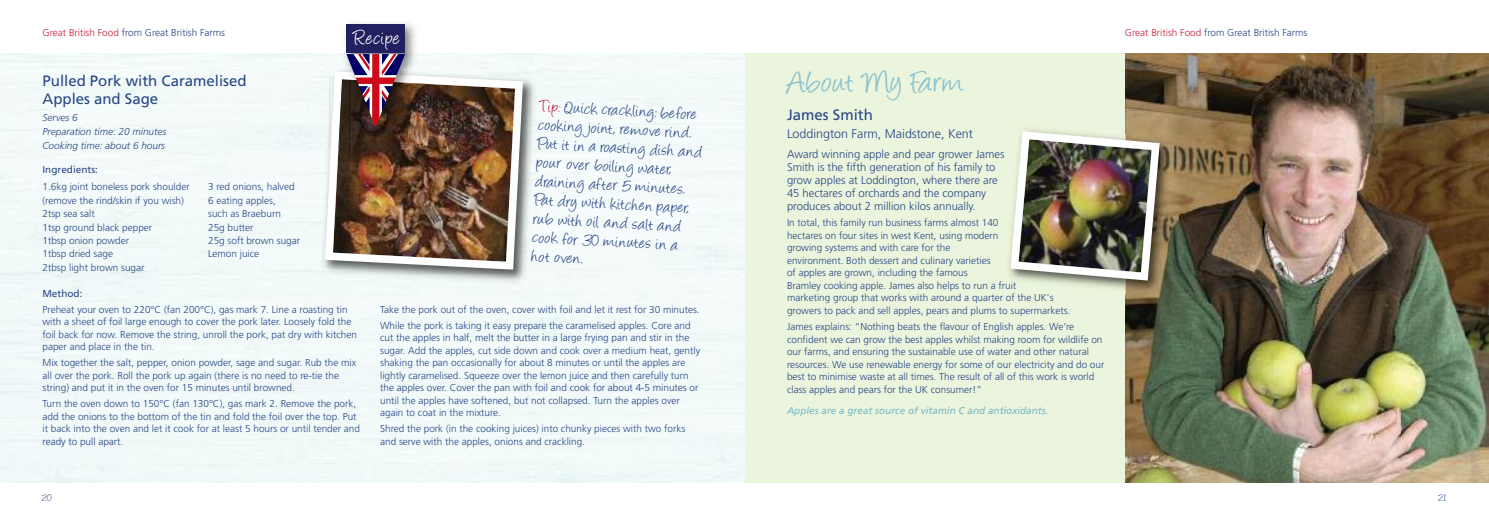
<style>
.page{position:relative;width:1489px;height:525px;background:#fff}
.page>*{position:absolute;margin:0;border:0;box-sizing:border-box;transform-origin:0 0}
.t1{font:35px "Angelina";letter-spacing:.02em;color:#87c1ce}
.t2{font:22.12px "Angelina";letter-spacing:.045em;color:#fff}
.t3{font:18.75px/18.8px "Angelina";color:#294686}
.t4{font:15px/18px "Frutiger";color:#294686}
.t5{font:300 12.5px "Frutiger";color:#294686}
.t6{font:300 11.25px/13.1px "Frutiger";color:#294686}
.t7{font:11.25px "Angelina";color:#294686}
.t8{font:300 10px/12.5px "Frutiger";color:#294686}
.t9{font:italic 300 10px/13.8px "Frutiger";color:#294686}
.t10{font:italic 10px "Frutiger";color:#78b9c8}
.t11{font:10px "Frutiger";color:#294686}
.s1{color:#c42042}
</style>
<div class="page">
<div style="left:719px;top:53px;width:741px;height:429px;background:#ebf4dc"></div>
<img style="left:1125px;top:53px;width:363px;height:429px">
<img style="left:1004px;top:283px;width:121px;height:6px">
<img style="left:1125px;top:134px;width:51px;height:164px">
<img style="left:1006px;top:127px;width:157px;height:157px">
<div style="left:0;top:53px;width:744px;height:429px;background:#f2fafa"></div>
<img style="left:319px;top:70px;width:220px;height:216px">
<img style="left:321px;top:68px;width:206px;height:205px">
<img style="left:329px;top:23px;width:98px;height:42px">
<img style="left:329px;top:65px;width:98px;height:83px">
<img style="left:331px;top:71px;width:96px;height:77px">
<img style="left:338px;top:79px;width:89px;height:69px">
<svg style="left:346px;top:54px;width:59px;height:73px;background:#744754"></svg>
<div style="left:346px;top:25px;width:59px;height:28px;background:#222060"></div>
<p class="t8" style="left:43px;top:27px;width:184px"><span class="s1">Great British Food</span> from Great British Farms</p>
<h2 class="t2" style="left:353px;top:28px;width:48px">Recipe</h2>
<h3 class="t4" style="left:43px;top:73px;width:205px">Pulled Pork with Caramelised<br>Apples and Sage</h3>
<p class="t9" style="left:43px;top:111px;width:125px">Serves 6<br>Preparation time: 20 minutes<br>Cooking time: about 6 hours</p>
<p class="t11" style="left:43px;top:166px;width:57px">Ingredients:</p>
<p class="t8" style="left:43px;top:181px;width:149px;line-height:13.4px">1.6kg joint boneless pork shoulder (remove the rind/skin if you wish)<br>2tsp sea salt<br>1tsp ground black pepper<br>1tbsp onion powder<br>1tbsp dried sage<br>2tbsp light brown sugar</p>
<p class="t8" style="left:208px;top:181px;width:93px;line-height:13.4px">3 red onions, halved<br>6 eating apples,<br>such as Braeburn<br>25g butter<br>25g soft brown sugar<br>Lemon juice</p>
<p class="t11" style="left:43px;top:289px;width:41px">Method:</p>
<p class="t8" style="left:43px;top:303px;width:316px">Preheat your oven to 220°C (fan 200°C), gas mark 7. Line a roasting tin with a sheet of foil large enough to cover the pork later. Loosely fold the foil back for now. Remove the string, unroll the pork, pat dry with kitchen paper and place in the tin.</p>
<p class="t8" style="left:43px;top:357px;width:315px">Mix together the salt, pepper, onion powder, sage and sugar. Rub the mix all over the pork. Roll the pork up again (there is no need to re-tie the string) and put it in the oven for 15 minutes until browned.</p>
<p class="t8" style="left:43px;top:398px;width:319px">Turn the oven down to 150°C (fan 130°C), gas mark 2. Remove the pork, add the onions to the bottom of the tin and fold the foil over the top. Put it back into the oven and let it cook for at least 5 hours or until tender and ready to pull apart.</p>
<p class="t7" style="left:43px;top:493px;width:11px">20</p>
<h3 class="t3" style="left:540px;top:98px;width:166px;rotate:3deg"><span class="s1">Tip:</span> Quick crackling: before cooking joint, remove rind.<br>Put it in a roasting dish and pour over boiling water, draining after 5 minutes.<br>Pat dry with kitchen paper, rub with oil and salt and cook for 30 minutes in a hot oven.</h3>
<p class="t8" style="left:380px;top:302px;width:321px;line-height:16px">Take the pork out of the oven, cover with foil and let it rest for 30 minutes.<br>While the pork is taking it easy prepare the caramelised apples. Core and</p>
<p class="t8" style="left:380px;top:332px;width:321px">cut the apples in half, melt the butter in a large frying pan and stir in the sugar. Add the apples, cut side down and cook over a medium heat, gently shaking the pan occasionally for about 8 minutes or until the apples are lightly caramelised. Squeeze over the lemon juice and then carefully turn the apples over. Cover the pan with foil and cook for about 4-5 minutes or until the apples have softened, but not collapsed. Turn the apples over again to coat in the mixture.</p>
<p class="t8" style="left:380px;top:423px;width:306px">Shred the pork (in the cooking juices) into chunky pieces with two forks and serve with the apples, onions and crackling.</p>
<h1 class="t1" style="left:787px;top:67px;width:178px">About My Farm</h1>
<h3 class="t4" style="left:787px;top:107px;width:87px">James Smith</h3>
<p class="t5" style="left:787px;top:128px;width:187px">Loddington Farm, Maidstone, Kent</p>
<p class="t6" style="left:787px;top:148px;width:219px">Award winning apple and pear grower James Smith is the fifth generation of his family to grow apples at Loddington, where there are 45 hectares of orchards and the company produces about 2 million kilos annually.</p>
<p class="t8" style="left:787px;top:217px;width:285px">In total, this family run business farms almost 140<br>hectares on four sites in west Kent, using modern<br>growing systems and with care for the<br>environment. Both dessert and culinary varieties<br>of apples are grown, including the famous<br>Bramley cooking apple. James also helps to run a fruit<br>marketing group that works with around a quarter of the UK’s growers to pack and sell apples, pears and plums to supermarkets.</p>
<p class="t8" style="left:787px;top:321px;width:319px">James explains: “Nothing beats the flavour of English apples. We’re confident we can grow the best apples whilst making room for wildlife on our farms, and ensuring the sustainable use of water and other natural resources. We use renewable energy for some of our electricity and do our best to minimise waste at all times. The result of all of this work is world class apples and pears for the UK consumer!”</p>
<p class="t10" style="left:787px;top:406px;width:263px">Apples are a great source of vitamin C and antioxidants.</p>
<p class="t8" style="left:1124px;top:27px;width:184px"><span class="s1">Great British Food</span> from Great British Farms</p>
<p class="t7" style="left:1438px;top:493px;width:9px">21</p>
</div>
